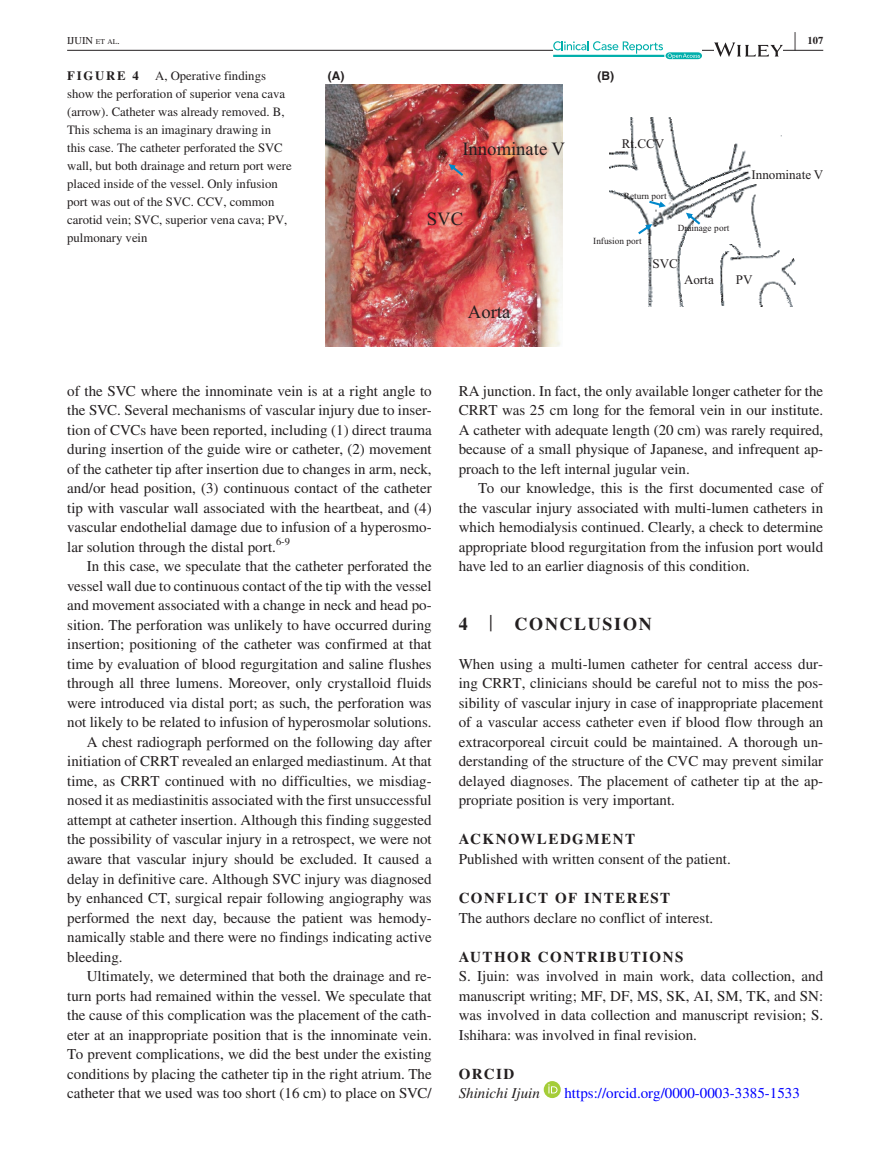
<style>
.page{position:relative;width:893px;height:1174px;background:#fff}
.page>*{position:absolute;margin:0;border:0;box-sizing:border-box;transform-origin:0 0}
.t1{font:700 25.95px "STIX";color:#231f20;scale:.36 1}
.t2{font:18.6px "Times New Roman";color:#231f20}
.t3{font:700 18px "STIX";letter-spacing:.1em;color:#231f20}
.t4{font:15px/19.5px "STIX";color:#231f20;text-align:justify}
.t5{font:700 15px "STIX";letter-spacing:.1em;color:#231f20}
.t6{font:15px "STIX";color:#00f}
.t7{font:italic 15px "STIX";color:#231f20}
.t8{font:13.05px "Times New Roman";color:#231f20}
.t9{font:12.75px/18px "STIX";color:#231f20}
.t10{font:700 12.75px "STIX";letter-spacing:.14em;color:#231f20}
.t11{font:700 12px "Helvetica";color:#231f20}
.t12{font:10.5px "STIX";color:#231f20}
.t13{font:700 10.5px "STIX";color:#231f20}
.t14{font:10.5px "STIX";color:#231f20}
.t15{font:9.3px "Times New Roman";color:#231f20}
.s1{font-size:7.35px}
.s2{font-weight:400;font-size:23.7px}
</style>
<div class="page">
<hr style="left:67px;top:50px;width:756px;height:1px;background:#231f20">
<svg style="left:553px;top:41px;width:149px;height:18px"></svg>
<svg style="left:714px;top:42px;width:69px;height:15px"></svg>
<svg style="left:544px;top:1081px;width:17px;height:17px"></svg>
<svg style="left:548px;top:1084px;width:9px;height:9px"></svg>
<img style="left:326px;top:85px;width:236px;height:262px">
<img style="left:609px;top:117px;width:187px;height:190px">
<svg style="left:649px;top:201px;width:17px;height:7px"></svg>
<svg style="left:686px;top:213px;width:14px;height:12px"></svg>
<svg style="left:638px;top:224px;width:14px;height:10px"></svg>
<svg style="left:449px;top:164px;width:14px;height:12px"></svg>
<h1 class="t1" style="left:794px;top:26px;width:7px">|</h1>
<p class="t12" style="left:67px;top:33px;width:54px">IJUIN <span class="s1">et al</span>.</p>
<p class="t13" style="left:807px;top:34px;width:17px">107</p>
<p class="t10" style="left:67px;top:68px;width:73px">FIGURE 4</p>
<p class="t9" style="left:67px;top:67px;width:226px;text-indent:88px">A, Operative findings show the perforation of superior vena cava (arrow). Catheter was already removed. B, This schema is an imaginary drawing in this case. The catheter perforated the SVC wall, but both drainage and return port were placed inside of the vessel. Only infusion port was out of the SVC. CCV, common carotid vein; SVC, superior vena cava; PV, pulmonary vein</p>
<p class="t11" style="left:328px;top:69px;width:18px">(A)</p>
<p class="t11" style="left:598px;top:69px;width:18px">(B)</p>
<p class="t2" style="left:462px;top:137px;width:104px">Innominate V</p>
<p class="t2" style="left:427px;top:206px;width:38px">SVC</p>
<p class="t8" style="left:622px;top:134px;width:44px">Rt.CCV</p>
<p class="t15" style="left:624px;top:189px;width:44px">Return port</p>
<p class="t15" style="left:593px;top:235px;width:50px">Infusion port</p>
<p class="t15" style="left:678px;top:222px;width:53px">Drainage port</p>
<p class="t8" style="left:653px;top:254px;width:27px">SVC</p>
<p class="t8" style="left:751px;top:166px;width:73px">Innominate V</p>
<p class="t2" style="left:468px;top:299px;width:44px">Aorta</p>
<p class="t8" style="left:684px;top:271px;width:31px">Aorta</p>
<p class="t8" style="left:736px;top:271px;width:18px">PV</p>
<p class="t4" style="left:67px;top:382px;width:366px">of the SVC where the innominate vein is at a right angle to the SVC. Several mechanisms of vascular injury due to inser&shy;tion of CVCs have been reported, including (1) direct trauma during insertion of the guide wire or catheter, (2) movement of the catheter tip after insertion due to changes in arm, neck, and/or head position, (3) continuous contact of the catheter tip with vascular wall associated with the heartbeat, and (4) vascular endothelial damage due to infusion of a hyperosmo&shy;lar solution through the distal port.</p>
<p class="t14" style="left:276px;top:534px;width:15px">6-9</p>
<p class="t4" style="left:87px;top:557px;width:346px">In this case, we speculate that the catheter perforated the</p>
<p class="t4" style="left:67px;top:577px;width:366px">vessel wall due to continuous contact of the tip with the vessel</p>
<p class="t4" style="left:67px;top:596px;width:366px">and movement associated with a change in neck and head po-</p>
<p class="t4" style="left:67px;top:616px;width:366px">sition. The perforation was unlikely to have occurred during</p>
<p class="t4" style="left:67px;top:635px;width:366px">insertion; positioning of the catheter was confirmed at that</p>
<p class="t4" style="left:67px;top:655px;width:366px">time by evaluation of blood regurgitation and saline flushes</p>
<p class="t4" style="left:67px;top:674px;width:366px">through all three lumens. Moreover, only crystalloid fluids</p>
<p class="t4" style="left:67px;top:694px;width:366px">were introduced via distal port; as such, the perforation was</p>
<p class="t4" style="left:67px;top:713px;width:366px">not likely to be related to infusion of hyperosmolar solutions.</p>
<p class="t4" style="left:87px;top:733px;width:347px">A chest radiograph performed on the following day after</p>
<p class="t4" style="left:67px;top:752px;width:366px">initiation of CRRT revealed an enlarged mediastinum. At that</p>
<p class="t4" style="left:67px;top:772px;width:366px">time, as CRRT continued with no difficulties, we misdiag-</p>
<p class="t4" style="left:67px;top:791px;width:366px">nosed it as mediastinitis associated with the first unsuccessful</p>
<p class="t4" style="left:67px;top:811px;width:366px">attempt at catheter insertion. Although this finding suggested</p>
<p class="t4" style="left:67px;top:830px;width:366px">the possibility of vascular injury in a retrospect, we were not</p>
<p class="t4" style="left:67px;top:850px;width:366px">aware that vascular injury should be excluded. It caused a</p>
<p class="t4" style="left:67px;top:869px;width:366px">delay in definitive care. Although SVC injury was diagnosed</p>
<p class="t4" style="left:67px;top:889px;width:366px">by enhanced CT, surgical repair following angiography was</p>
<p class="t4" style="left:67px;top:908px;width:366px">performed the next day, because the patient was hemody-</p>
<p class="t4" style="left:67px;top:928px;width:366px">namically stable and there were no findings indicating active</p>
<p class="t4" style="left:67px;top:947px;width:57px">bleeding.</p>
<p class="t4" style="left:87px;top:967px;width:346px">Ultimately, we determined that both the drainage and re-</p>
<p class="t4" style="left:67px;top:986px;width:366px">turn ports had remained within the vessel. We speculate that</p>
<p class="t4" style="left:67px;top:1006px;width:366px">the cause of this complication was the placement of the cath-</p>
<p class="t4" style="left:67px;top:1025px;width:366px">eter at an inappropriate position that is the innominate vein.</p>
<p class="t4" style="left:67px;top:1045px;width:366px">To prevent complications, we did the best under the existing</p>
<p class="t4" style="left:67px;top:1064px;width:366px">conditions by placing the catheter tip in the right atrium. The</p>
<p class="t4" style="left:67px;top:1084px;width:366px">catheter that we used was too short (16 cm) to place on SVC/</p>
<p class="t4" style="left:459px;top:382px;width:366px">RA junction. In fact, the only available longer catheter for the CRRT was 25 cm long for the femoral vein in our institute.<br>A catheter with adequate length (20 cm) was rarely required, because of a small physique of Japanese, and infrequent ap&shy;proach to the left internal jugular vein.</p>
<p class="t4" style="left:459px;top:479px;width:366px;text-indent:20px">To our knowledge, this is the first documented case of the vascular injury associated with multi-lumen catheters in which hemodialysis continued. Clearly, a check to determine appropriate blood regurgitation from the infusion port would have led to an earlier diagnosis of this condition.</p>
<p class="t3" style="left:459px;top:613px;width:195px">4 <span class="s2">|</span> CONCLUSION</p>
<p class="t4" style="left:459px;top:655px;width:366px">When using a multi-lumen catheter for central access dur&shy;ing CRRT, clinicians should be careful not to miss the pos&shy;sibility of vascular injury in case of inappropriate placement of a vascular access catheter even if blood flow through an extracorporeal circuit could be maintained. A thorough un&shy;derstanding of the structure of the CVC may prevent similar delayed diagnoses. The placement of catheter tip at the ap&shy;propriate position is very important.</p>
<p class="t5" style="left:459px;top:830px;width:178px">ACKNOWLEDGMENT</p>
<p class="t4" style="left:459px;top:850px;width:274px">Published with written consent of the patient.</p>
<p class="t5" style="left:459px;top:889px;width:213px">CONFLICT OF INTEREST</p>
<p class="t4" style="left:459px;top:908px;width:256px">The authors declare no conflict of interest.</p>
<p class="t5" style="left:459px;top:947px;width:226px">AUTHOR CONTRIBUTIONS</p>
<p class="t4" style="left:459px;top:967px;width:366px">S. Ijuin: was involved in main work, data collection, and manuscript writing; MF, DF, MS, SK, AI, SM, TK, and SN: was involved in data collection and manuscript revision; S.<br>Ishihara: was involved in final revision.</p>
<p class="t5" style="left:459px;top:1064px;width:57px">ORCID</p>
<p class="t7" style="left:459px;top:1082px;width:83px">Shinichi Ijuin</p>
<p class="t6" style="left:564px;top:1082px;width:237px">https://orcid.org/0000-0003-3385-1533</p>
</div>
